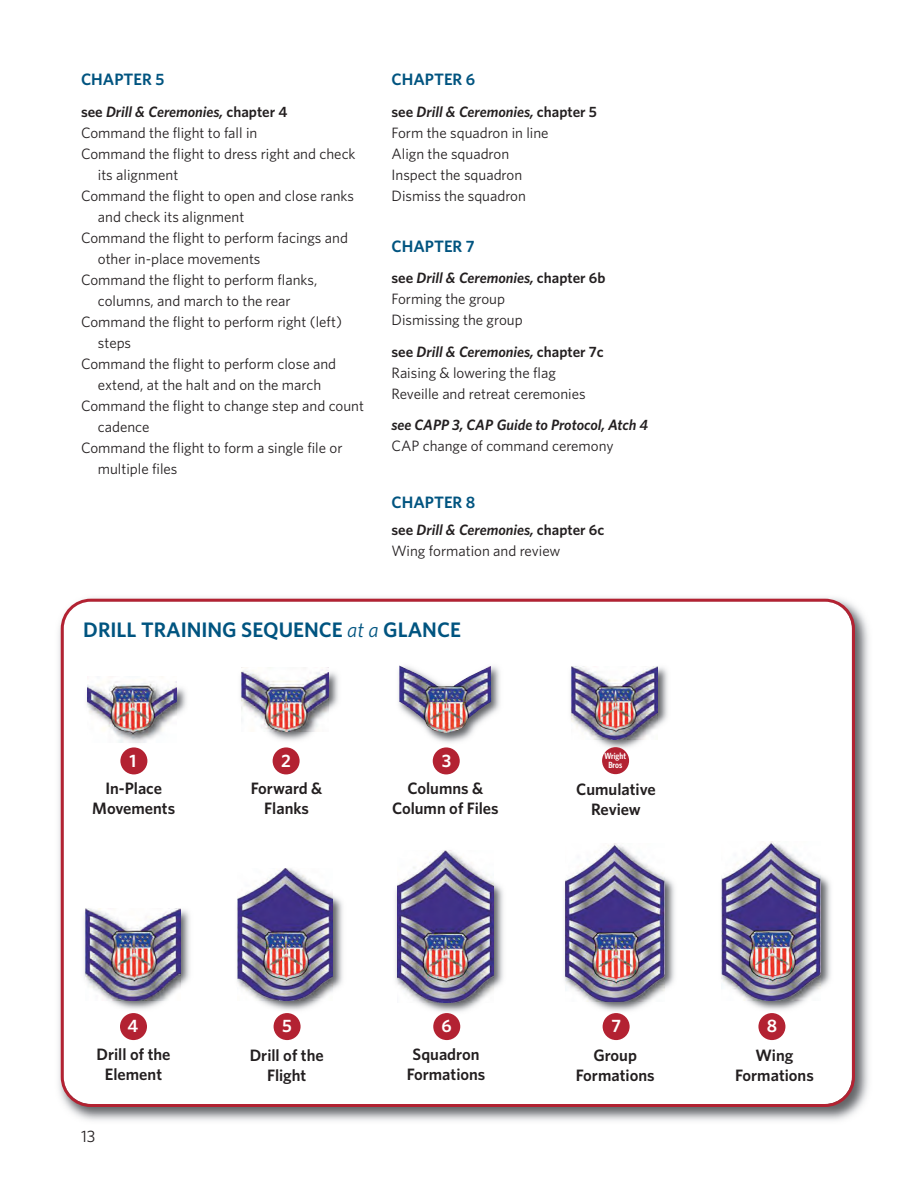
<style>
.page{position:relative;width:918px;height:1188px;background:#fff}
.page>*{position:absolute;margin:0;border:0;box-sizing:border-box;transform-origin:0 0}
.t1{font:600 21px "Whitney";color:#005480}
.t2{font:600 18px "Whitney";color:#fff}
.t3{font:600 16.5px/19.8px "Whitney";color:#231f20;text-align:center}
.t4{font:600 16.5px "Whitney";color:#005480}
.t5{font:16.5px "Whitney";color:#231f20}
.t6{font:15px/21px "Whitney";color:#231f20}
.t7{font:italic 600 15px "Whitney";color:#231f20}
.t8{font:600 9px/9px "Whitney Condensed";color:#fff;text-align:center}
.s1{font-style:normal}
.s2{font-weight:600}
.s3{font-weight:600;font-style:italic}
.s4{font-weight:400;font-style:italic}
</style>
<div class="page">
<img style="left:58px;top:598px;width:811px;height:523px">
<svg style="left:61px;top:599px;width:794px;height:508px"></svg>
<img style="left:81px;top:671px;width:132px;height:93px">
<img style="left:87px;top:677px;width:90px;height:66px">
<img style="left:393px;top:660px;width:134px;height:102px">
<img style="left:399px;top:666px;width:92px;height:67px">
<img style="left:77px;top:903px;width:128px;height:134px">
<img style="left:85px;top:909px;width:95px;height:91px">
<img style="left:205px;top:862px;width:185px;height:185px">
<img style="left:238px;top:868px;width:95px;height:133px">
<img style="left:391px;top:844px;width:130px;height:192px">
<img style="left:397px;top:851px;width:97px;height:152px">
<img style="left:716px;top:836px;width:132px;height:199px">
<img style="left:722px;top:842px;width:99px;height:158px">
<img style="left:236px;top:661px;width:130px;height:109px">
<img style="left:241px;top:667px;width:88px;height:64px">
<div style="left:120px;top:747px;width:27px;height:27px;background:#b32232;border-radius:50%"></div>
<div style="left:433px;top:1013px;width:27px;height:27px;background:#b32232;border-radius:50%"></div>
<div style="left:273px;top:747px;width:27px;height:27px;background:#b32232;border-radius:50%"></div>
<div style="left:274px;top:1013px;width:27px;height:27px;background:#b32232;border-radius:50%"></div>
<div style="left:433px;top:747px;width:27px;height:27px;background:#b32232;border-radius:50%"></div>
<div style="left:120px;top:1013px;width:27px;height:27px;background:#b32232;border-radius:50%"></div>
<div style="left:758px;top:1013px;width:27px;height:27px;background:#b32232;border-radius:50%"></div>
<img style="left:565px;top:660px;width:131px;height:120px">
<img style="left:571px;top:666px;width:87px;height:73px">
<div style="left:602px;top:747px;width:27px;height:27px;background:#b32232;border-radius:50%"></div>
<img style="left:560px;top:837px;width:132px;height:200px">
<img style="left:566px;top:843px;width:99px;height:159px">
<div style="left:603px;top:1013px;width:27px;height:27px;background:#b32232;border-radius:50%"></div>
<p class="t4" style="left:81px;top:70px;width:85px">CHAPTER 5</p>
<p class="t7" style="left:81px;top:103px;width:208px"><span class="s1">see</span> Drill &amp; Ceremonies, <span class="s1">chapter 4</span></p>
<p class="t6" style="left:81px;top:122px;width:178px">Command the flight to fall in</p>
<p class="t6" style="left:81px;top:143px;width:276px">Command the flight to dress right and check</p>
<p class="t6" style="left:98px;top:164px;width:82px">its alignment</p>
<p class="t6" style="left:81px;top:185px;width:274px">Command the flight to open and close ranks</p>
<p class="t6" style="left:98px;top:206px;width:148px">and check its alignment</p>
<p class="t6" style="left:81px;top:227px;width:268px">Command the flight to perform facings and</p>
<p class="t6" style="left:98px;top:248px;width:164px">other in-place movements</p>
<p class="t6" style="left:81px;top:269px;width:238px">Command the flight to perform flanks,</p>
<p class="t6" style="left:98px;top:290px;width:194px">columns, and march to the rear</p>
<p class="t6" style="left:81px;top:311px;width:263px">Command the flight to perform right (left)</p>
<p class="t6" style="left:98px;top:332px;width:35px">steps</p>
<p class="t6" style="left:81px;top:353px;width:257px">Command the flight to perform close and</p>
<p class="t6" style="left:98px;top:374px;width:225px">extend, at the halt and on the march</p>
<p class="t6" style="left:81px;top:395px;width:285px">Command the flight to change step and count</p>
<p class="t6" style="left:98px;top:416px;width:53px">cadence</p>
<p class="t6" style="left:81px;top:437px;width:263px">Command the flight to form a single file or</p>
<p class="t6" style="left:98px;top:458px;width:81px">multiple files</p>
<p class="t4" style="left:392px;top:70px;width:85px">CHAPTER 6</p>
<p class="t6" style="left:392px;top:101px;width:207px"><span class="s2">see</span> <span class="s3">Drill &amp; Ceremonies,</span> <span class="s2">chapter 5<br></span>Form the squadron in line<br>Align the squadron<br>Inspect the squadron<br>Dismiss the squadron</p>
<p class="t4" style="left:392px;top:236px;width:85px">CHAPTER 7</p>
<p class="t6" style="left:392px;top:268px;width:216px"><span class="s2">see</span> <span class="s3">Drill &amp; Ceremonies,</span> <span class="s2">chapter 6b<br></span>Forming the group<br>Dismissing the group</p>
<p class="t6" style="left:392px;top:341px;width:214px"><span class="s2">see</span> <span class="s3">Drill &amp; Ceremonies,</span> <span class="s2">chapter 7c<br></span>Raising &amp; lowering the flag<br>Reveille and retreat ceremonies</p>
<p class="t7" style="left:392px;top:416px;width:258px">see CAPP 3, CAP Guide to Protocol, Atch 4</p>
<p class="t6" style="left:392px;top:436px;width:224px">CAP change of command ceremony</p>
<p class="t4" style="left:392px;top:493px;width:85px">CHAPTER 8</p>
<p class="t6" style="left:392px;top:520px;width:214px"><span class="s2">see</span> <span class="s3">Drill &amp; Ceremonies,</span> <span class="s2">chapter 6c<br></span>Wing formation and review</p>
<h1 class="t1" style="left:83px;top:618px;width:379px">DRILL TRAINING SEQUENCE <span class="s4">at a</span> GLANCE</h1>
<p class="t2" style="left:129px;top:750px;width:8px">1</p>
<p class="t2" style="left:281px;top:750px;width:11px">2</p>
<p class="t2" style="left:442px;top:750px;width:11px">3</p>
<p class="t3" style="left:92px;top:779px;width:84px">In-Place<br>Movements</p>
<p class="t3" style="left:251px;top:778px;width:73px">Forward &amp;<br>Flanks</p>
<p class="t3" style="left:392px;top:778px;width:108px">Columns &amp;<br>Column of Files</p>
<p class="t8" style="left:605px;top:752px;width:23px">Wright<br>Bros</p>
<p class="t3" style="left:576px;top:779px;width:81px">Cumulative<br>Review</p>
<p class="t2" style="left:441px;top:1016px;width:12px">6</p>
<p class="t2" style="left:128px;top:1016px;width:12px">4</p>
<p class="t2" style="left:767px;top:1016px;width:12px">8</p>
<p class="t2" style="left:612px;top:1016px;width:11px">7</p>
<p class="t2" style="left:282px;top:1016px;width:11px">5</p>
<p class="t3" style="left:97px;top:1045px;width:76px">Drill of the<br>Element</p>
<p class="t3" style="left:250px;top:1046px;width:76px">Drill of the<br>Flight</p>
<p class="t3" style="left:407px;top:1045px;width:80px">Squadron<br>Formations</p>
<p class="t3" style="left:576px;top:1045px;width:80px">Group<br>Formations</p>
<p class="t3" style="left:735px;top:1045px;width:80px">Wing<br>Formations</p>
<p class="t5" style="left:81px;top:1127px;width:16px">13</p>
</div>
